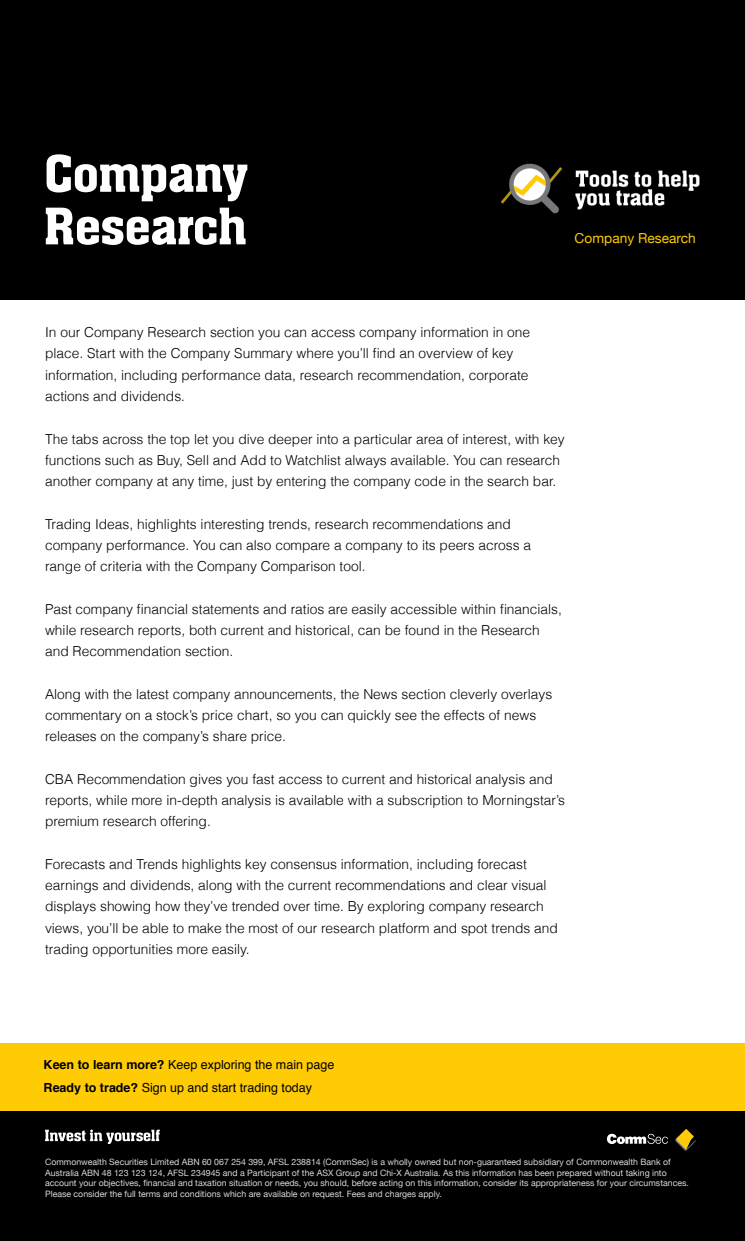
<style>
.page{position:relative;width:745px;height:1241px;background:#fff}
.page>*{position:absolute;margin:0;border:0;box-sizing:border-box;transform-origin:0 0}
.t1{font:500 55px/52.5px "Aachen Com Web";color:#fff}
.t2{font:300 13.75px/21.2px "Helvetica";color:#000}
.t3{font:13.75px "Helvetica Neue";color:#fc0}
.t4{font:12.5px/23.2px "Helvetica";color:#000}
.t5{font:8.75px/10.5px "Helvetica Neue";color:#dadada}
.s1{font-weight:700}
</style>
<div class="page">
<div style="left:0;top:1043px;width:744px;height:84px;background:#ffcb05"></div>
<div style="left:0;top:0;width:744px;height:300px;background:#000"></div>
<div style="left:0;top:1111px;width:744px;height:129px;background:#000"></div>
<svg style="left:45px;top:1129px;width:115px;height:14px"></svg>
<svg style="left:675px;top:1129px;width:21px;height:20px"></svg>
<svg style="left:607px;top:1133px;width:60px;height:10px"></svg>
<img style="left:501px;top:163px;width:199px;height:51px">
<h1 class="t1" style="left:44px;top:148px;width:205px">Company<br>Research</h1>
<p class="t3" style="left:574px;top:226px;width:123px">Company Research</p>
<p class="t2" style="left:45px;top:321px;width:486px">In our Company Research section you can access company information in one place. Start with the Company Summary where you’ll find an overview of key information, including performance data, research recommendation, corporate actions and dividends.</p>
<p class="t2" style="left:45px;top:427px;width:521px">The tabs across the top let you dive deeper into a particular area of interest, with key functions such as Buy, Sell and Add to Watchlist always available. You can research another company at any time, just by entering the company code in the search bar.</p>
<p class="t2" style="left:45px;top:512px;width:487px">Trading Ideas, highlights interesting trends, research recommendations and company performance. You can also compare a company to its peers across a range of criteria with the Company Comparison tool.</p>
<p class="t2" style="left:45px;top:597px;width:518px">Past company financial statements and ratios are easily accessible within financials, while research reports, both current and historical, can be found in the Research and Recommendation section.</p>
<p class="t2" style="left:45px;top:682px;width:508px">Along with the latest company announcements, the News section cleverly overlays commentary on a stock’s price chart, so you can quickly see the effects of news releases on the company’s share price.</p>
<p class="t2" style="left:45px;top:767px;width:521px">CBA Recommendation gives you fast access to current and historical analysis and reports, while more in-depth analysis is available with a subscription to Morningstar’s premium research offering.</p>
<p class="t2" style="left:45px;top:852px;width:514px">Forecasts and Trends highlights key consensus information, including forecast earnings and dividends, along with the current recommendations and clear visual displays showing how they’ve trended over time. By exploring company research views, you’ll be able to make the most of our research platform and spot trends and trading opportunities more easily.</p>
<p class="t4" style="left:44px;top:1053px;width:292px"><span class="s1">Keen to learn more?</span> Keep exploring the main page<br><span class="s1">Ready to trade?</span> Sign up and start trading today</p>
<p class="t5" style="left:45px;top:1155px;width:645px">Commonwealth Securities Limited ABN 60 067 254 399, AFSL 238814 (CommSec) is a wholly owned but non-guaranteed subsidiary of Commonwealth Bank of Australia ABN 48 123 123 124, AFSL 234945 and a Participant of the ASX Group and Chi-X Australia. As this information has been prepared without taking into account your objectives, financial and taxation situation or needs, you should, before acting on this information, consider its appropriateness for your circumstances.<br>Please consider the full terms and conditions which are available on request. Fees and charges apply.</p>
</div>
